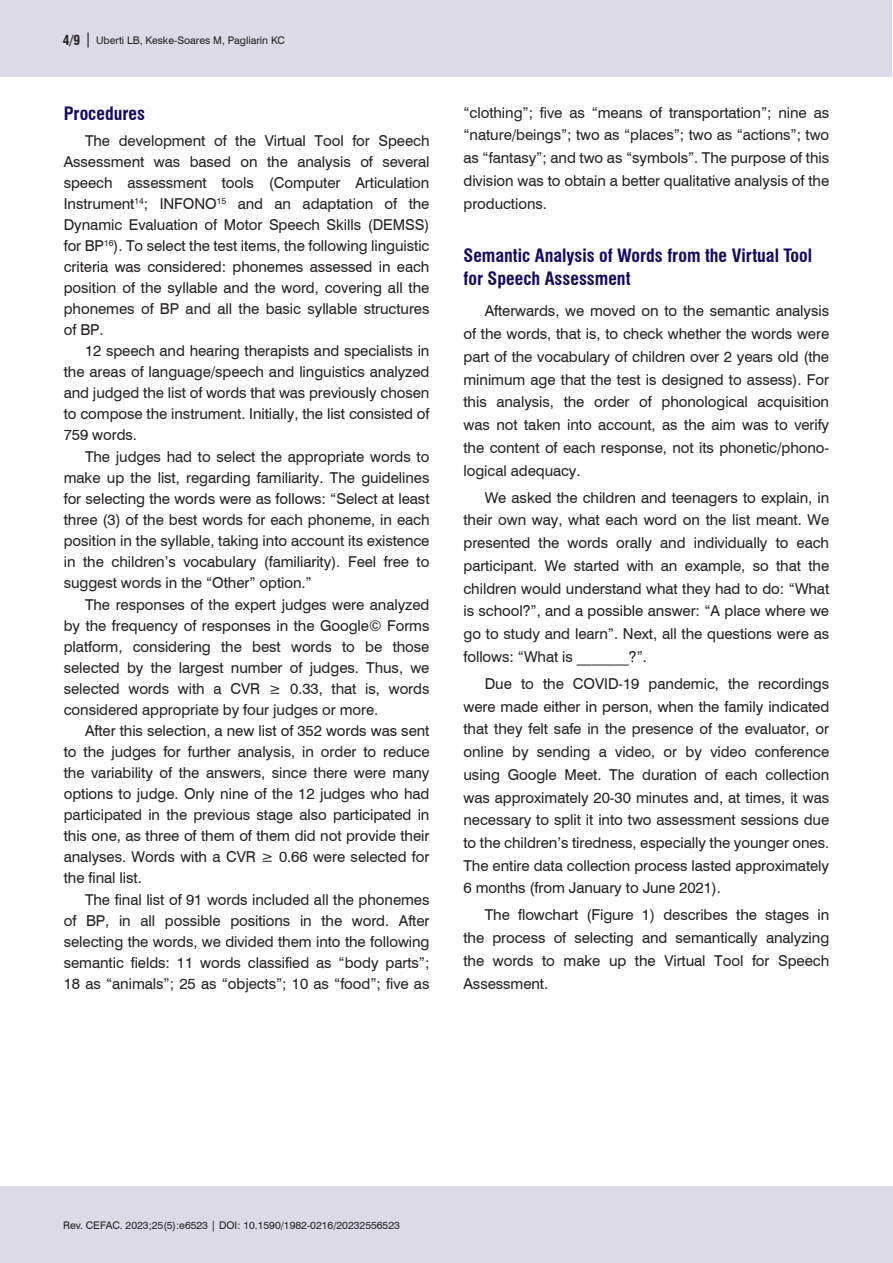
<style>
.page{position:relative;width:893px;height:1263px;background:#fff}
.page>*{position:absolute;margin:0;border:0;box-sizing:border-box;transform-origin:0 0}
.Nivel_2{font:700 condensed 18px/23.4px "Swiss 721 BT";color:#18085f}
.Corpo_do_texto_INGLES{font:15px/21px "Swiss 721 BT";letter-spacing:-.005em;color:#231f20;text-align:justify}
.t1{font:10.5px "Swiss 721 BT";color:#231f20}
.s1{font-weight:700;font-stretch:condensed;font-size:13.5px}
.s2{font-size:15px}
</style>
<div class="page">
<div style="left:0;top:1186px;width:892px;height:77px;background:#dcdae7"></div>
<div style="left:0;top:0;width:892px;height:77px;background:#dcdae7"></div>
<p class="t1" style="left:63px;top:33px;width:224px"><span class="s1">4/9</span> <span class="s2">|</span> Uberti LB, Keske-Soares M, Pagliarin KC</p>
<p class="Nivel_2" style="left:64px;top:102px;width:83px">Procedures</p>
<p class="Corpo_do_texto_INGLES" style="left:64px;top:129px;width:367px;text-indent:21px">The development of the Virtual Tool for Speech Assessment was based on the analysis of several speech assessment tools (Computer Articulation Instrument<sup>14</sup>; INFONO<sup>15</sup> and an adaptation of the Dynamic Evaluation of Motor Speech Skills (DEMSS) for BP<sup>16</sup>). To select the test items, the following linguistic criteria was considered: phonemes assessed in each position of the syllable and the word, covering all the phonemes of BP and all the basic syllable structures of BP.</p>
<p class="Corpo_do_texto_INGLES" style="left:64px;top:340px;width:367px;text-indent:21px">12 speech and hearing therapists and specialists in the areas of language/speech and linguistics analyzed and judged the list of words that was previously chosen to compose the instrument. Initially, the list consisted of 759 words.</p>
<p class="Corpo_do_texto_INGLES" style="left:64px;top:445px;width:367px;text-indent:21px">The judges had to select the appropriate words to make up the list, regarding familiarity. The guidelines for selecting the words were as follows: “Select at least three (3) of the best words for each phoneme, in each position in the syllable, taking into account its existence in the children’s vocabulary (familiarity). Feel free to suggest words in the “Other” option.”</p>
<p class="Corpo_do_texto_INGLES" style="left:64px;top:593px;width:367px;text-indent:21px">The responses of the expert judges were analyzed by the frequency of responses in the Google© Forms platform, considering the best words to be those selected by the largest number of judges. Thus, we selected words with a CVR ≥ 0.33, that is, words considered appropriate by four judges or more.</p>
<p class="Corpo_do_texto_INGLES" style="left:64px;top:720px;width:367px;text-indent:21px">After this selection, a new list of 352 words was sent to the judges for further analysis, in order to reduce the variability of the answers, since there were many options to judge. Only nine of the 12 judges who had participated in the previous stage also participated in this one, as three of them of them did not provide their analyses. Words with a CVR ≥ 0.66 were selected for the final list.</p>
<p class="Corpo_do_texto_INGLES" style="left:64px;top:888px;width:367px;text-indent:21px">The final list of 91 words included all the phonemes of BP, in all possible positions in the word. After selecting the words, we divided them into the following semantic fields: 11 words classified as “body parts”; 18 as “animals”; 25 as “objects”; 10 as “food”; five as</p>
<p class="Corpo_do_texto_INGLES" style="left:463px;top:100px;width:367px;line-height:22.8px">“clothing”; five as “means of transportation”; nine as “nature/beings”; two as “places”; two as “actions”; two as “fantasy”; and two as “symbols”. The purpose of this division was to obtain a better qualitative analysis of the productions.</p>
<p class="Nivel_2" style="left:463px;top:244px;width:350px">Semantic Analysis of Words from the Virtual Tool for Speech Assessment</p>
<p class="Corpo_do_texto_INGLES" style="left:463px;top:299px;width:367px;line-height:22.8px;text-indent:21px">Afterwards, we moved on to the semantic analysis of the words, that is, to check whether the words were part of the vocabulary of children over 2 years old (the minimum age that the test is designed to assess). For this analysis, the order of phonological acquisition was not taken into account, as the aim was to verify the content of each response, not its phonetic/phono&shy;logical adequacy.</p>
<p class="Corpo_do_texto_INGLES" style="left:463px;top:485px;width:367px;line-height:22.8px;text-indent:21px">We asked the children and teenagers to explain, in their own way, what each word on the list meant. We presented the words orally and individually to each participant. We started with an example, so that the children would understand what they had to do: “What is school?”, and a possible answer: “A place where we go to study and learn”. Next, all the questions were as follows: “What is _______?”.</p>
<p class="Corpo_do_texto_INGLES" style="left:463px;top:671px;width:367px;line-height:22.8px;text-indent:21px">Due to the COVID-19 pandemic, the recordings were made either in person, when the family indicated that they felt safe in the presence of the evaluator, or online by sending a video, or by video conference using Google Meet. The duration of each collection was approximately 20-30 minutes and, at times, it was necessary to split it into two assessment sessions due to the children’s tiredness, especially the younger ones.<br>The entire data collection process lasted approximately 6 months (from January to June 2021).</p>
<p class="Corpo_do_texto_INGLES" style="left:463px;top:903px;width:367px;line-height:22.8px;text-indent:21px">The flowchart (Figure 1) describes the stages in the process of selecting and semantically analyzing the words to make up the Virtual Tool for Speech Assessment.</p>
<p class="t1" style="left:63px;top:1218px;width:338px">Rev. CEFAC. 2023;25(5):e6523 | DOI: 10.1590/1982-0216/20232556523</p>
</div>
